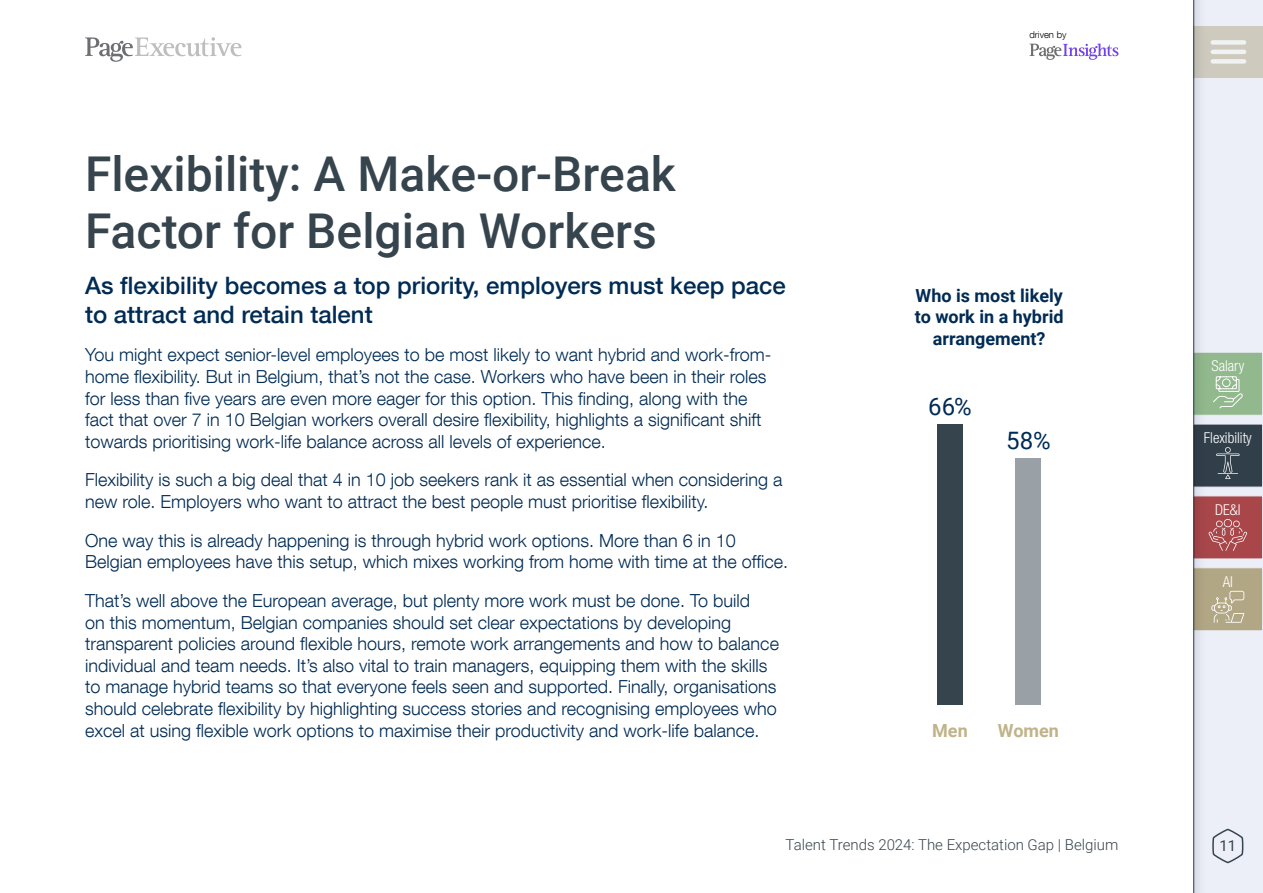
<style>
.page{position:relative;width:1263px;height:893px;background:#fff}
.page>*{position:absolute;margin:0;border:0;box-sizing:border-box;transform-origin:0 0}
.t1{font:500 48px/57.6px "Roboto";color:#36444d}
.t2{font:500 24px/28.8px "Helvetica Neue LT Com";color:#002b54}
.t3{font:24px "Roboto";color:#002b54}
.t4{font:300 18px/21.6px "Helvetica Neue LT Com";color:#002b54}
.t5{font:700 18px/21.6px "Roboto";color:#002b54;text-align:center}
.t6{font:700 18px "Roboto";color:#c1b389}
.t7{font:300 15px "Roboto";color:#36444d}
.t8{font:300 condensed 15px "Helvetica Neue LT Com";color:#fff}
.t9{font:15px "Roboto";color:#36444d}
.t10{font:300 9.45px "Helvetica Neue LT Com";color:#000}
</style>
<div class="page">
<div style="left:1179px;top:0;width:84px;height:893px;background:#000;opacity:.2"></div>
<div style="left:1193px;top:352px;width:70px;height:64px;background:#92b88d;border:1px solid #fff"></div>
<svg style="left:1213px;top:376px;width:30px;height:33px"></svg>
<div style="left:1193px;top:424px;width:70px;height:63px;background:#36444d"></div>
<svg style="left:1216px;top:447px;width:23px;height:32px"></svg>
<div style="left:1193px;top:495px;width:70px;height:64px;background:#a8464a;border:1px solid #fff"></div>
<svg style="left:1208px;top:519px;width:39px;height:32px"></svg>
<div style="left:1193px;top:567px;width:70px;height:64px;background:#b2a785;border:1px solid #fff"></div>
<svg style="left:1211px;top:591px;width:33px;height:32px"></svg>
<svg style="left:1213px;top:829px;width:30px;height:34px"></svg>
<div style="left:1194px;top:26px;width:69px;height:51px;background:linear-gradient(to right,#cbc7bc,#d2cdc1)"></div>
<div style="left:1213px;top:40px;width:31px;height:5px;background:#f1f2f3"></div>
<hr style="left:1213px;top:50px;width:31px;height:4px;background:#f1f2f3">
<div style="left:1213px;top:59px;width:31px;height:5px;background:#f1f2f3"></div>
<div style="left:937px;top:424px;width:26px;height:280px;background:#36444d"></div>
<div style="left:1016px;top:458px;width:25px;height:246px;background:#9aa1a6"></div>
<svg style="left:1029px;top:43px;width:89px;height:17px"></svg>
<svg style="left:85px;top:37px;width:156px;height:25px"></svg>
<h1 class="t1" style="left:85px;top:143px;width:592px">Flexibility: A Make-or-Break<br>Factor for Belgian Workers</h1>
<h2 class="t2" style="left:85px;top:271px;width:702px">As flexibility becomes a top priority, employers must keep pace to attract and retain talent</h2>
<p class="t4" style="left:85px;top:344px;width:688px">You might expect senior-level employees to be most likely to want hybrid and work-from&shy;home flexibility. But in Belgium, that’s not the case. Workers who have been in their roles for less than five years are even more eager for this option. This finding, along with the fact that over 7 in 10 Belgian workers overall desire flexibility, highlights a significant shift towards prioritising work-life balance across all levels of experience.</p>
<p class="t4" style="left:85px;top:469px;width:699px">Flexibility is such a big deal that 4 in 10 job seekers rank it as essential when considering a new role. Employers who want to attract the best people must prioritise flexibility.</p>
<p class="t4" style="left:85px;top:529px;width:705px">One way this is already happening is through hybrid work options. More than 6 in 10<br>Belgian employees have this setup, which mixes working from home with time at the office.</p>
<p class="t4" style="left:85px;top:589px;width:695px">That’s well above the European average, but plenty more work must be done. To build<br>on this momentum, Belgian companies should set clear expectations by developing transparent policies around flexible hours, remote work arrangements and how to balance individual and team needs. It’s also vital to train managers, equipping them with the skills to manage hybrid teams so that everyone feels seen and supported. Finally, organisations should celebrate flexibility by highlighting success stories and recognising employees who excel at using flexible work options to maximise their productivity and work-life balance.</p>
<p class="t10" style="left:1029px;top:29px;width:39px">driven by</p>
<p class="t5" style="left:915px;top:284px;width:150px">Who is most likely to work in a hybrid arrangement?</p>
<h2 class="t3" style="left:928px;top:389px;width:45px">66%</h2>
<h2 class="t3" style="left:1006px;top:423px;width:46px">58%</h2>
<p class="t6" style="left:932px;top:717px;width:37px">Men</p>
<p class="t6" style="left:998px;top:717px;width:63px">Women</p>
<p class="t7" style="left:786px;top:834px;width:334px">Talent Trends 2024: The Expectation Gap | Belgium</p>
<p class="t8" style="left:1211px;top:357px;width:34px">Salary</p>
<p class="t8" style="left:1204px;top:429px;width:49px">Flexibility</p>
<p class="t8" style="left:1215px;top:501px;width:27px">DE&amp;I</p>
<p class="t8" style="left:1223px;top:573px;width:12px">AI</p>
<p class="t9" style="left:1219px;top:835px;width:18px">11</p>
</div>
